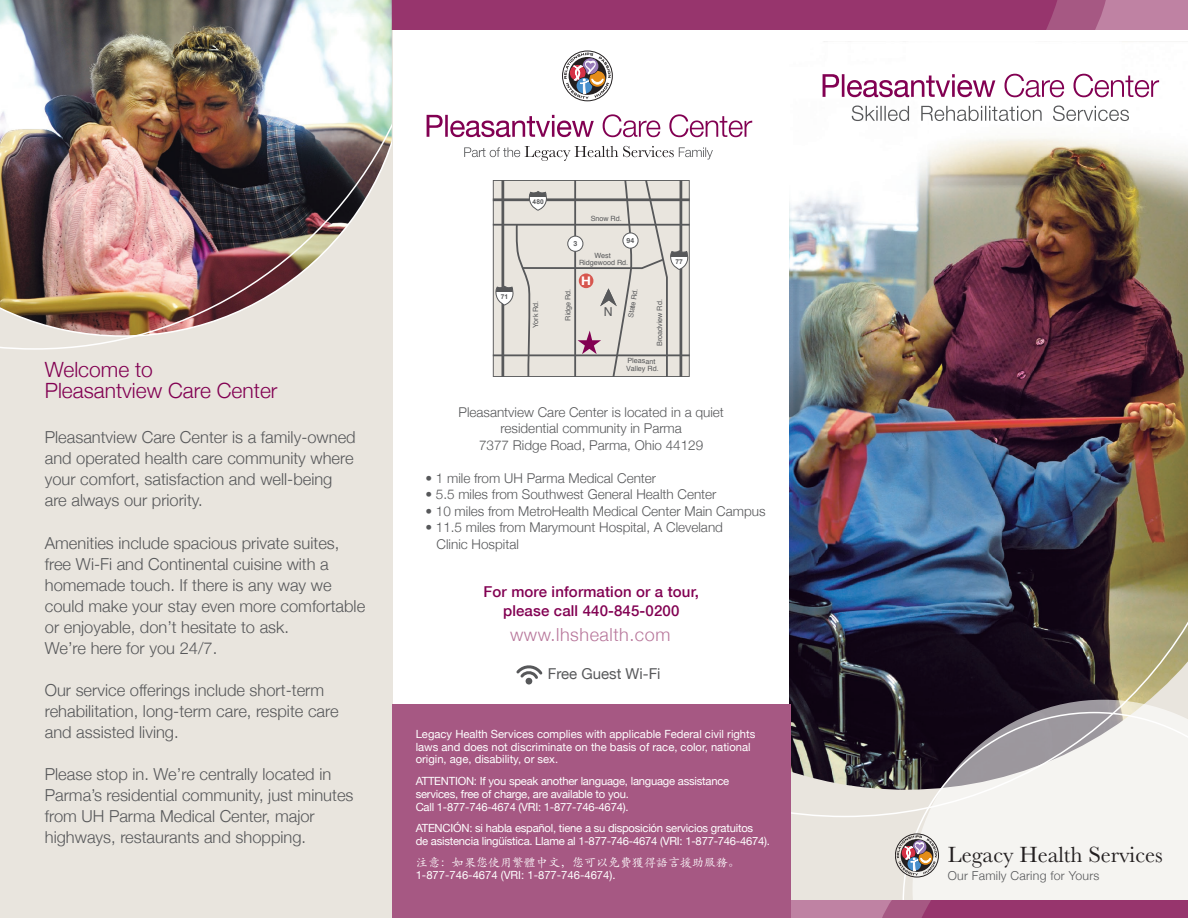
<style>
.page{position:relative;width:1188px;height:918px;background:#fff}
.page>*{position:absolute;margin:0;border:0;box-sizing:border-box;transform-origin:0 0}
.t1{font:22.8px "Baskerville";color:#231f20}
.t2{font:300 21px/21px "Helvetica Neue";color:#820052}
.t3{font:300 18px "Helvetica Neue";letter-spacing:.03em;color:#b8779b}
.t4{font:17.25px "Bodoni M Rmn";letter-spacing:-.01em;color:#231f20}
.t5{font:300 16.5px/21px "Helvetica Neue";color:#57585a}
.t6{font:500 15px/19.5px "Helvetica Neue";letter-spacing:.01em;color:#820052;text-align:center}
.t7{font:15px "Helvetica Neue";color:#57585a}
.t8{font:300 13.5px/16.5px "Helvetica Neue";color:#57585a;text-align:center}
.t9{font:300 12.3px "Helvetica Neue";letter-spacing:.02em;color:#57585a}
.t10{font:12.3px "Helvetica";color:#57585a}
.t11{font:12px "ST Kaiti SC Regular";color:#fff}
.t12{font:700 11.85px "Helvetica Neue";color:#fff;scale:1.12 1}
.t13{font:11.25px/12.8px "Helvetica Neue";letter-spacing:-.02em;color:#fff}
.t14{font:11.25px/12.8px "Helvetica Neue";color:#fff}
.t15{font:7.2px/7.4px "Helvetica";letter-spacing:-.005em;color:#57585a;text-align:center}
.t16{font:700 6.9px "Helvetica";color:#57585a}
.t17{font:700 6.6px "Arial";color:#57585a}
</style>
<div class="page">
<div style="left:0;top:0;width:393px;height:918px;background:#e9e5de"></div>
<div style="left:706px;top:207px;width:482px;height:697px;background:#e9e5de"></div>
<img style="left:789px;top:41px;width:399px;height:372px">
<img style="left:789px;top:413px;width:399px;height:404px">
<svg style="left:902px;top:712px;width:286px;height:188px;background:#d1cecd"></svg>
<div style="left:511px;top:31px;width:278px;height:870px;background:#fff"></div>
<div style="left:392px;top:900px;width:796px;height:18px;background:#bf82a3"></div>
<div style="left:88px;top:0;width:1100px;height:30px;background:#bf82a3"></div>
<svg style="left:392px;top:0;width:714px;height:30px;background:#98376e"></svg>
<img style="left:0;top:0;width:392px;height:350px">
<svg style="left:493px;top:180px;width:197px;height:197px;background:#d6d2cc"></svg>
<svg style="left:516px;top:665px;width:27px;height:20px"></svg>
<div style="left:895px;top:833px;width:43px;height:44px;border:1px solid #231f20;border-radius:50%"></div>
<svg style="left:897px;top:835px;width:40px;height:40px;background:#a39594"></svg>
<div style="left:392px;top:704px;width:399px;height:214px;background:#a65883"></div>
<svg style="left:852px;top:105px;width:277px;height:16px"></svg>
<svg style="left:822px;top:74px;width:337px;height:23px"></svg>
<div style="left:562px;top:51px;width:51px;height:50px;border:1px solid #231f20;border-radius:50%"></div>
<svg style="left:564px;top:53px;width:47px;height:46px"></svg>
<svg style="left:464px;top:146px;width:249px;height:15px"></svg>
<svg style="left:426px;top:114px;width:326px;height:23px"></svg>
<svg style="left:882px;top:900px;width:306px;height:18px;background:#993a70"></svg>
<p class="t2" style="left:45px;top:359px;width:234px">Welcome to<br>Pleasantview Care Center</p>
<p class="t5" style="left:45px;top:427px;width:312px">Pleasantview Care Center is a family-owned and operated health care community where your comfort, satisfaction and well-being are always our priority.</p>
<p class="t5" style="left:45px;top:532px;width:322px">Amenities include spacious private suites, free Wi-Fi and Continental cuisine with a homemade touch. If there is any way we could make your stay even more comfortable or enjoyable, don’t hesitate to ask.<br>We’re here for you 24/7.</p>
<p class="t5" style="left:45px;top:679px;width:295px">Our service offerings include short-term rehabilitation, long-term care, respite care and assisted living.</p>
<p class="t5" style="left:45px;top:763px;width:310px">Please stop in. We’re centrally located in Parma’s residential community, just minutes from UH Parma Medical Center, major highways, restaurants and shopping.</p>
<p class="t17" style="left:501px;top:293px;width:9px">71</p>
<p class="t17" style="left:533px;top:198px;width:13px">480</p>
<p class="t16" style="left:573px;top:238px;width:5px">3</p>
<p class="t15" style="left:591px;top:215px;width:33px">Snow Rd.</p>
<p class="t16" style="left:626px;top:235px;width:9px">94</p>
<p class="t15" style="left:579px;top:251px;width:51px">West<br>Ridgewood Rd.</p>
<p class="t12" style="left:581px;top:273px;width:10px">H</p>
<p class="t15" style="left:564px;top:320px;width:33px;rotate:-90deg">R i d eg R .d</p>
<p class="t15" style="left:532px;top:328px;width:30px;rotate:-90deg">Y kro R .d</p>
<p class="t10" style="left:604px;top:302px;width:10px">N</p>
<p class="t15" style="left:627px;top:317px;width:31px;rotate:-80deg">State Rd.</p>
<p class="t15" style="left:656px;top:346px;width:48px;rotate:-90deg">B vdao r i e w R . d</p>
<p class="t15" style="left:626px;top:357px;width:34px;text-align:left">Pleasant<br>Valley Rd.</p>
<p class="t17" style="left:675px;top:257px;width:9px">77</p>
<p class="t8" style="left:458px;top:403px;width:267px">Pleasantview Care Center is located in a quiet residential community in Parma<br>7377 Ridge Road, Parma, Ohio 44129</p>
<p class="t8" style="left:425px;top:469px;width:232px">• 1 mile from UH Parma Medical Center</p>
<p class="t8" style="left:425px;top:486px;width:293px">• 5.5 miles from Southwest General Health Center</p>
<p class="t8" style="left:425px;top:502px;width:342px">• 10 miles from MetroHealth Medical Center Main Campus</p>
<p class="t8" style="left:437px;top:519px;width:288px;text-align:left;text-indent:-11px">• 11.5 miles from Marymount Hospital, A Cleveland<br>Clinic Hospital</p>
<p class="t6" style="left:483px;top:581px;width:217px">For more information or a tour, please call 440-845-0200</p>
<p class="t3" style="left:510px;top:624px;width:162px">www.lhshealth.com</p>
<p class="t7" style="left:548px;top:665px;width:114px">Free Guest Wi-Fi</p>
<p class="t14" style="left:416px;top:727px;width:341px">Legacy Health Services complies with applicable Federal civil rights laws and does not discriminate on the basis of race, color, national origin, age, disability, or sex.</p>
<p class="t13" style="left:416px;top:774px;width:315px">ATTENTION: If you speak another language, language assistance services, free of charge, are available to you.<br>Call 1-877-746-4674 (VRI: 1-877-746-4674).</p>
<p class="t13" style="left:416px;top:822px;width:356px">ATENCIÓN: si habla español, tiene a su disposición servicios gratuitos<br>de asistencia lingüística. Llame al 1-877-746-4674 (VRI: 1-877-746-4674).</p>
<p class="t11" style="left:416px;top:855px;width:326px">注意：如果您使用繁體中文，您可以免費獲得語言援助服務。</p>
<p class="t14" style="left:416px;top:868px;width:201px">1-877-746-4674 (VRI: 1-877-746-4674).</p>
<h1 class="t1" style="left:948px;top:840px;width:216px">Legacy Health Services</h1>
<p class="t9" style="left:948px;top:867px;width:153px">Our Family Caring for Yours</p>
<p class="t4" style="left:945px;top:843px;width:168px">Legacy Health Services</p>
</div>
